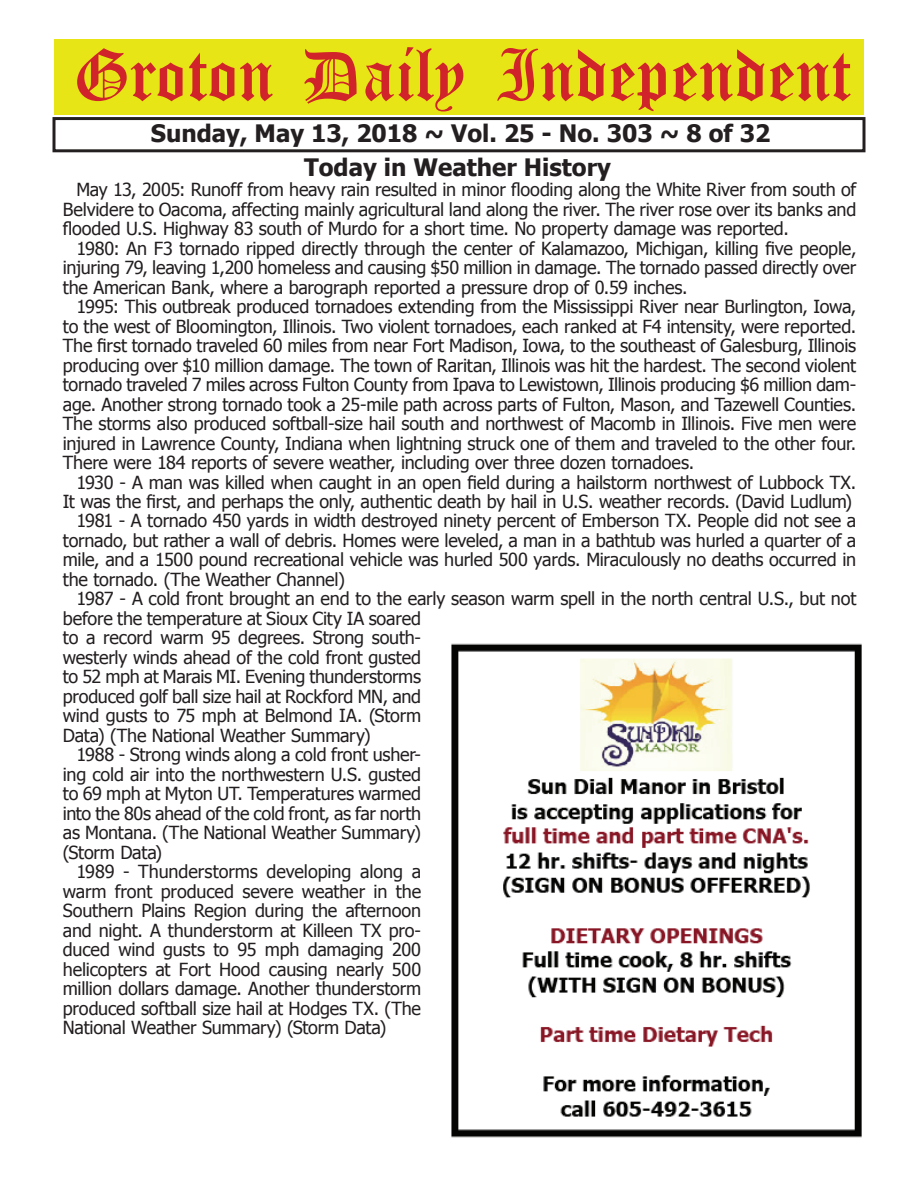
<style>
.page{position:relative;width:918px;height:1188px;background:#fff}
.page>*{position:absolute;margin:0;border:0;box-sizing:border-box;transform-origin:0 0}
.t1{font:54px "Old English Five";color:#d1232a}
.t2{font:700 24px "Tahoma";color:#231f20}
.t3{font:18px/19.5px "Tahoma";letter-spacing:-.01em;color:#231f20;text-align:justify}
</style>
<div class="page">
<div style="left:52px;top:117px;width:814px;height:35px;border:3px solid #231f20"></div>
<div style="left:54px;top:40px;width:810px;height:75px;background:#e7e515"></div>
<img style="left:451px;top:643px;width:411px;height:495px">
<h1 class="t1" style="left:73px;top:50px;width:779px">Groton Daily Independent</h1>
<h2 class="t2" style="left:151px;top:116px;width:621px">Sunday, May 13, 2018 ~ Vol. 25 - No. 303 ~ 8 of 32</h2>
<h2 class="t2" style="left:304px;top:151px;width:308px">Today in Weather History</h2>
<p class="t3" style="left:63px;top:179px;width:795px;text-indent:14px">May 13, 2005: Runoff from heavy rain resulted in minor flooding along the White River from south of Belvidere to Oacoma, affecting mainly agricultural land along the river. The river rose over its banks and flooded U.S. Highway 83 south of Murdo for a short time. No property damage was reported.</p>
<p class="t3" style="left:63px;top:237px;width:795px;text-indent:14px">1980: An F3 tornado ripped directly through the center of Kalamazoo, Michigan, killing five people, injuring 79, leaving 1,200 homeless and causing $50 million in damage. The tornado passed directly over the American Bank, where a barograph reported a pressure drop of 0.59 inches.</p>
<p class="t3" style="left:63px;top:296px;width:795px;text-indent:14px">1995: This outbreak produced tornadoes extending from the Mississippi River near Burlington, Iowa, to the west of Bloomington, Illinois. Two violent tornadoes, each ranked at F4 intensity, were reported.<br>The first tornado traveled 60 miles from near Fort Madison, Iowa, to the southeast of Galesburg, Illinois producing over $10 million damage. The town of Raritan, Illinois was hit the hardest. The second violent tornado traveled 7 miles across Fulton County from Ipava to Lewistown, Illinois producing $6 million dam&shy;age. Another strong tornado took a 25-mile path across parts of Fulton, Mason, and Tazewell Counties.<br>The storms also produced softball-size hail south and northwest of Macomb in Illinois. Five men were injured in Lawrence County, Indiana when lightning struck one of them and traveled to the other four.<br>There were 184 reports of severe weather, including over three dozen tornadoes.</p>
<p class="t3" style="left:76px;top:471px;width:782px">1930 - A man was killed when caught in an open field during a hailstorm northwest of Lubbock TX.</p>
<p class="t3" style="left:63px;top:491px;width:791px">It was the first, and perhaps the only, authentic death by hail in U.S. weather records. (David Ludlum)</p>
<p class="t3" style="left:76px;top:510px;width:781px">1981 - A tornado 450 yards in width destroyed ninety percent of Emberson TX. People did not see a</p>
<p class="t3" style="left:63px;top:530px;width:795px">tornado, but rather a wall of debris. Homes were leveled, a man in a bathtub was hurled a quarter of a</p>
<p class="t3" style="left:63px;top:549px;width:795px">mile, and a 1500 pound recreational vehicle was hurled 500 yards. Miraculously no deaths occurred in</p>
<p class="t3" style="left:63px;top:569px;width:284px">the tornado. (The Weather Channel)</p>
<p class="t3" style="left:76px;top:588px;width:781px">1987 - A cold front brought an end to the early season warm spell in the north central U.S., but not</p>
<p class="t3" style="left:63px;top:608px;width:360px">before the temperature at Sioux City IA soared</p>
<p class="t3" style="left:63px;top:627px;width:360px">to a record warm 95 degrees. Strong south-</p>
<p class="t3" style="left:63px;top:647px;width:360px">westerly winds ahead of the cold front gusted</p>
<p class="t3" style="left:63px;top:666px;width:360px">to 52 mph at Marais MI. Evening thunderstorms</p>
<p class="t3" style="left:63px;top:686px;width:360px">produced golf ball size hail at Rockford MN, and</p>
<p class="t3" style="left:63px;top:705px;width:360px">wind gusts to 75 mph at Belmond IA. (Storm</p>
<p class="t3" style="left:63px;top:725px;width:309px">Data) (The National Weather Summary)</p>
<p class="t3" style="left:76px;top:744px;width:346px">1988 - Strong winds along a cold front usher-</p>
<p class="t3" style="left:63px;top:764px;width:360px">ing cold air into the northwestern U.S. gusted</p>
<p class="t3" style="left:63px;top:783px;width:360px">to 69 mph at Myton UT. Temperatures warmed</p>
<p class="t3" style="left:63px;top:803px;width:360px">into the 80s ahead of the cold front, as far north</p>
<p class="t3" style="left:63px;top:822px;width:360px">as Montana. (The National Weather Summary)</p>
<p class="t3" style="left:63px;top:842px;width:101px">(Storm Data)</p>
<p class="t3" style="left:76px;top:861px;width:346px">1989 - Thunderstorms developing along a</p>
<p class="t3" style="left:63px;top:881px;width:360px">warm front produced severe weather in the</p>
<p class="t3" style="left:63px;top:900px;width:360px">Southern Plains Region during the afternoon</p>
<p class="t3" style="left:63px;top:920px;width:360px">and night. A thunderstorm at Killeen TX pro-</p>
<p class="t3" style="left:63px;top:939px;width:360px">duced wind gusts to 95 mph damaging 200</p>
<p class="t3" style="left:63px;top:959px;width:360px">helicopters at Fort Hood causing nearly 500</p>
<p class="t3" style="left:63px;top:978px;width:360px">million dollars damage. Another thunderstorm</p>
<p class="t3" style="left:63px;top:998px;width:360px">produced softball size hail at Hodges TX. (The</p>
<p class="t3" style="left:63px;top:1017px;width:325px">National Weather Summary) (Storm Data)</p>
</div>
